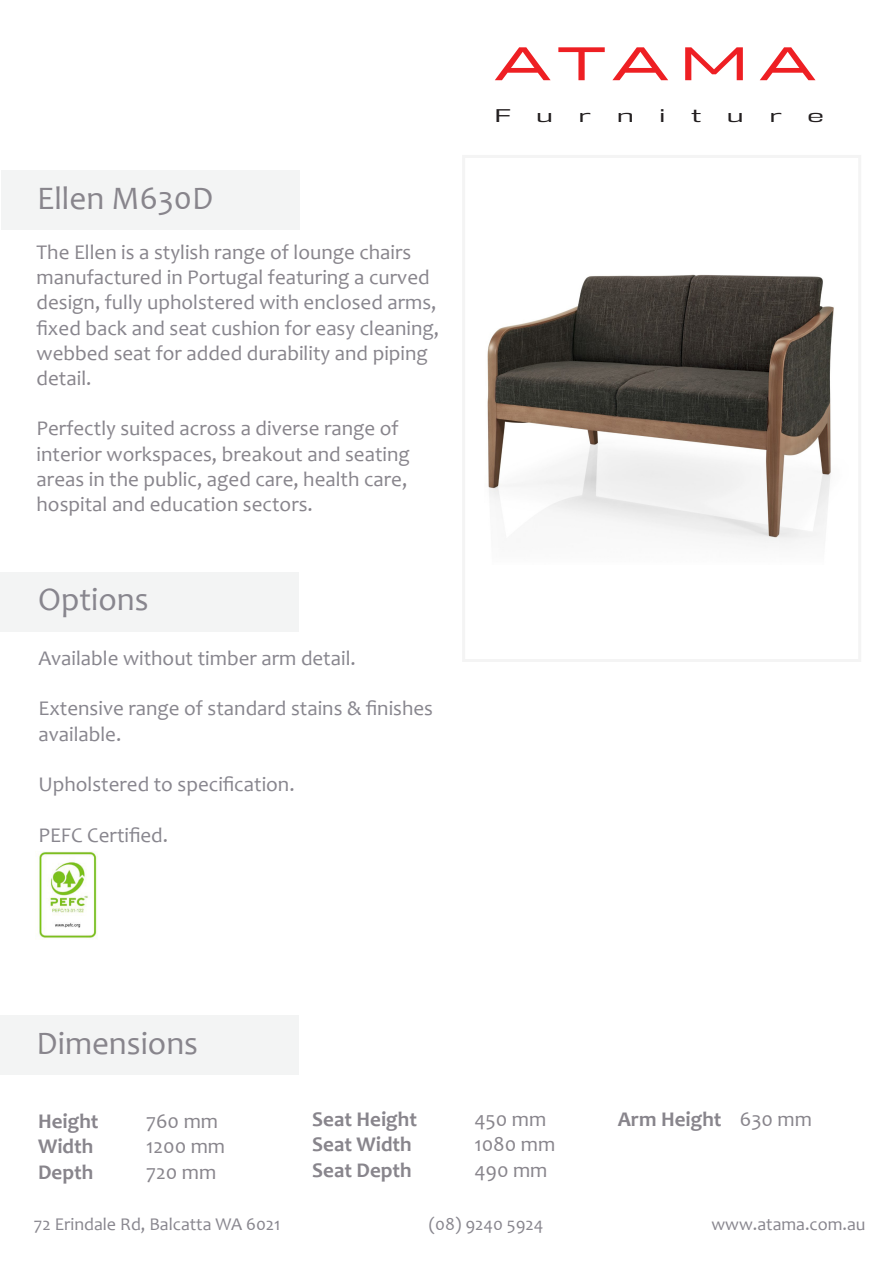
<style>
.page{position:relative;width:893px;height:1263px;background:#fff}
.page>*{position:absolute;margin:0;border:0;box-sizing:border-box;transform-origin:0 0}
.t1{font:500 46.95px "Halogen";letter-spacing:.17em;color:#ee1f23;scale:1.22 1}
.t2{font:33px "Candara";color:#88858c}
.t3{font:33px "Candara";color:#88868e}
.t4{font:21px/25.2px "Candara";color:#88858c}
.t5{font:21px/25.2px "Candara";color:#88868e}
.t6{font:700 21px "Candara";color:#88858c}
.t7{font:18px "Candara";color:#88868e}
.t8{font:16.95px "DDT Bk";color:#231f20;scale:1.6 1}
.s1{color:#88868e}
.s2{font-weight:400}
</style>
<div class="page">
<div style="left:462px;top:155px;width:399px;height:507px;border:3px solid #f4f4f4"></div>
<div style="left:0;top:1016px;width:299px;height:59px;background:#f3f4f4"></div>
<div style="left:1px;top:170px;width:298px;height:60px;background:#f3f4f4"></div>
<img style="left:487px;top:274px;width:347px;height:269px">
<div style="left:0;top:572px;width:299px;height:60px;background:#f3f4f4"></div>
<img style="left:39px;top:852px;width:59px;height:88px">
<p class="t2" style="left:37px;top:178px;width:178px">Ellen M630D</p>
<p class="t4" style="left:37px;top:239px;width:376px">The Ellen is a stylish range of lounge chairs</p>
<p class="t4" style="left:37px;top:265px;width:404px">manufactured in Portugal featuring a curved design, <span class="s1">fully upholstered with enclosed arms, fixed back and seat cushion for easy cleaning, </span>webbed seat for added durability and piping detail.</p>
<p class="t4" style="left:37px;top:416px;width:364px">Perfectly suited across a diverse range of</p>
<p class="t4" style="left:37px;top:441px;width:375px">interior workspaces, breakout and seating</p>
<p class="t4" style="left:37px;top:466px;width:372px">areas in the public, aged care, health care,</p>
<p class="t4" style="left:37px;top:491px;width:278px">hospital and education sectors.</p>
<p class="t3" style="left:38px;top:578px;width:112px">Options</p>
<p class="t5" style="left:38px;top:645px;width:319px">Available without timber arm detail.</p>
<p class="t5" style="left:38px;top:696px;width:396px">Extensive range of standard stains &amp; finishes available.</p>
<p class="t5" style="left:38px;top:771px;width:258px">Upholstered to specification.</p>
<p class="t5" style="left:38px;top:822px;width:131px">PEFC Certified.</p>
<p class="t1" style="left:495px;top:35px;width:264px">ATAMA</p>
<p class="t8" style="left:495px;top:105px;width:12px">F</p>
<p class="t8" style="left:536px;top:105px;width:12px">u</p>
<p class="t8" style="left:579px;top:105px;width:9px">r</p>
<p class="t8" style="left:617px;top:105px;width:12px">n</p>
<p class="t8" style="left:659px;top:105px;width:6px">i</p>
<p class="t8" style="left:691px;top:105px;width:8px">t</p>
<p class="t8" style="left:727px;top:105px;width:12px">u</p>
<p class="t8" style="left:769px;top:105px;width:9px">r</p>
<p class="t8" style="left:807px;top:105px;width:12px">e</p>
<p class="t2" style="left:37px;top:1023px;width:163px">Dimensions</p>
<p class="t6" style="left:38px;top:1108px;width:62px">Height</p>
<p class="t4" style="left:146px;top:1108px;width:74px">760 mm</p>
<p class="t6" style="left:38px;top:1133px;width:57px">Width</p>
<p class="t4" style="left:146px;top:1134px;width:81px">1200 mm</p>
<p class="t6" style="left:38px;top:1158px;width:57px">Depth</p>
<p class="t4" style="left:146px;top:1159px;width:72px">720 mm</p>
<p class="t6" style="left:312px;top:1106px;width:106px">Seat Height</p>
<p class="t4" style="left:474px;top:1106px;width:73px">450 mm</p>
<p class="t6" style="left:312px;top:1131px;width:101px">Seat Width</p>
<p class="t4" style="left:474px;top:1132px;width:82px">1080 mm</p>
<p class="t6" style="left:312px;top:1156px;width:101px">Seat Depth</p>
<p class="t4" style="left:474px;top:1157px;width:75px">490 mm</p>
<p class="t6" style="left:618px;top:1106px;width:196px">Arm Height <span class="s2">630 mm</span></p>
<p class="t7" style="left:34px;top:1213px;width:248px">72 Erindale Rd, Balcatta WA 6021</p>
<p class="t7" style="left:429px;top:1213px;width:116px">(08) 9240 5924</p>
<p class="t7" style="left:711px;top:1213px;width:156px">www.atama.com.au</p>
</div>
